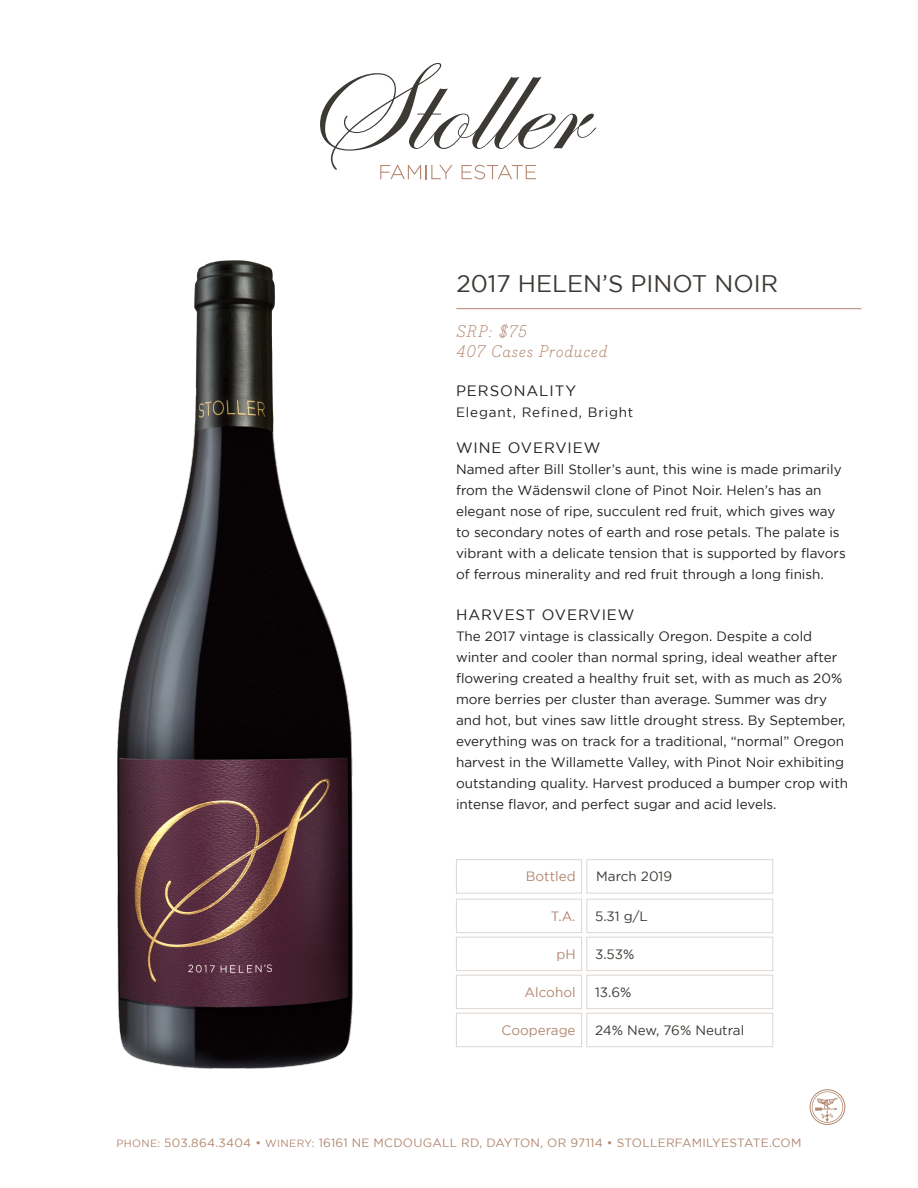
<style>
.page{position:relative;width:918px;height:1188px;background:#fff}
.page>*{position:absolute;margin:0;border:0;box-sizing:border-box;transform-origin:0 0}
.Wine_Name_Header_Blk{font:24px "Gotham";color:#3d3934}
.Wine_Location_gold{font:italic 300 16.5px/19.8px "Bodoni Egyptian Pro";letter-spacing:.06em;color:#b2876f}
.SUBHEAD_all_caps{font:15px "Gotham";letter-spacing:.06em;color:#231f20}
.SUBHEAD_all_caps-2{font:13.5px/21px "Gotham";color:#231f20}
.Wine_Info_Chart_BLAC{font:13.5px "Gotham";color:#3d3934}
.Wine_Info_Chart_GOLD{font:13.5px "Gotham";color:#b2876f}
.SUBHEAD_all_caps-3{font:13.5px "Gotham";letter-spacing:.06em;color:#231f20}
.Contact_Info_Text{font:12px "Gotham";letter-spacing:.02em;color:#b2876f}
.s1{font-size:10.5px}
</style>
<div class="page">
<svg style="left:320px;top:63px;width:276px;height:116px"></svg>
<svg style="left:810px;top:1089px;width:35px;height:36px"></svg>
<hr style="left:456px;top:308px;width:405px;height:1px;background:#b2876f">
<div style="left:456px;top:859px;width:126px;height:35px;border:1px solid #ded6d1"></div>
<div style="left:586px;top:859px;width:187px;height:35px;border:1px solid #ded6d1"></div>
<div style="left:456px;top:937px;width:126px;height:34px;border:1px solid #ded6d1"></div>
<div style="left:586px;top:937px;width:187px;height:34px;border:1px solid #ded6d1"></div>
<div style="left:456px;top:975px;width:126px;height:34px;border:1px solid #ded6d1"></div>
<div style="left:586px;top:975px;width:187px;height:34px;border:1px solid #ded6d1"></div>
<div style="left:456px;top:899px;width:126px;height:34px;border:1px solid #ded6d1"></div>
<div style="left:586px;top:899px;width:187px;height:34px;border:1px solid #ded6d1"></div>
<div style="left:456px;top:1013px;width:126px;height:34px;border:1px solid #ded6d1"></div>
<div style="left:586px;top:1013px;width:187px;height:34px;border:1px solid #ded6d1"></div>
<img style="left:117px;top:261px;width:235px;height:807px">
<p class="Wine_Name_Header_Blk" style="left:456px;top:270px;width:323px">2017 HELEN’S PINOT NOIR</p>
<p class="Wine_Location_gold" style="left:456px;top:322px;width:152px">SRP: $75<br>407 Cases Produced</p>
<p class="SUBHEAD_all_caps" style="left:456px;top:382px;width:122px">PERSONALITY</p>
<p class="SUBHEAD_all_caps-3" style="left:456px;top:405px;width:179px">Elegant, Refined, Bright</p>
<p class="SUBHEAD_all_caps" style="left:456px;top:439px;width:146px">WINE OVERVIEW</p>
<p class="SUBHEAD_all_caps-2" style="left:456px;top:459px;width:391px">Named after Bill Stoller’s aunt, this wine is made primarily from the Wädenswil clone of Pinot Noir. Helen’s has an elegant nose of ripe, succulent red fruit, which gives way to secondary notes of earth and rose petals. The palate is vibrant with a delicate tension that is supported by flavors of ferrous minerality and red fruit through a long finish.</p>
<p class="SUBHEAD_all_caps" style="left:456px;top:607px;width:180px">HARVEST OVERVIEW</p>
<p class="SUBHEAD_all_caps-2" style="left:456px;top:626px;width:394px">The 2017 vintage is classically Oregon. Despite a cold winter and cooler than normal spring, ideal weather after flowering created a healthy fruit set, with as much as 20% more berries per cluster than average. Summer was dry and hot, but vines saw little drought stress. By September, everything was on track for a traditional, “normal” Oregon harvest in the Willamette Valley, with Pinot Noir exhibiting outstanding quality. Harvest produced a bumper crop with intense flavor, and perfect sugar and acid levels.</p>
<p class="Wine_Info_Chart_GOLD" style="left:526px;top:869px;width:51px">Bottled</p>
<p class="Wine_Info_Chart_BLAC" style="left:596px;top:869px;width:78px">March 2019</p>
<p class="Wine_Info_Chart_GOLD" style="left:551px;top:909px;width:26px">T.A.</p>
<p class="Wine_Info_Chart_BLAC" style="left:595px;top:909px;width:54px">5.31 g/L</p>
<p class="Wine_Info_Chart_GOLD" style="left:556px;top:947px;width:21px">pH</p>
<p class="Wine_Info_Chart_BLAC" style="left:595px;top:947px;width:41px">3.53%</p>
<p class="Wine_Info_Chart_GOLD" style="left:525px;top:985px;width:53px">Alcohol</p>
<p class="Wine_Info_Chart_BLAC" style="left:595px;top:985px;width:38px">13.6%</p>
<p class="Wine_Info_Chart_GOLD" style="left:502px;top:1023px;width:76px">Cooperage</p>
<p class="Wine_Info_Chart_BLAC" style="left:595px;top:1023px;width:151px">24% New, 76% Neutral</p>
<p class="Contact_Info_Text" style="left:117px;top:1136px;width:686px"><span class="s1">PHONE:</span> 503.864.3404 • <span class="s1">WINERY:</span> 16161 NE MCDOUGALL RD, DAYTON, OR 97114 • STOLLERFAMILYESTATE.COM</p>
</div>
